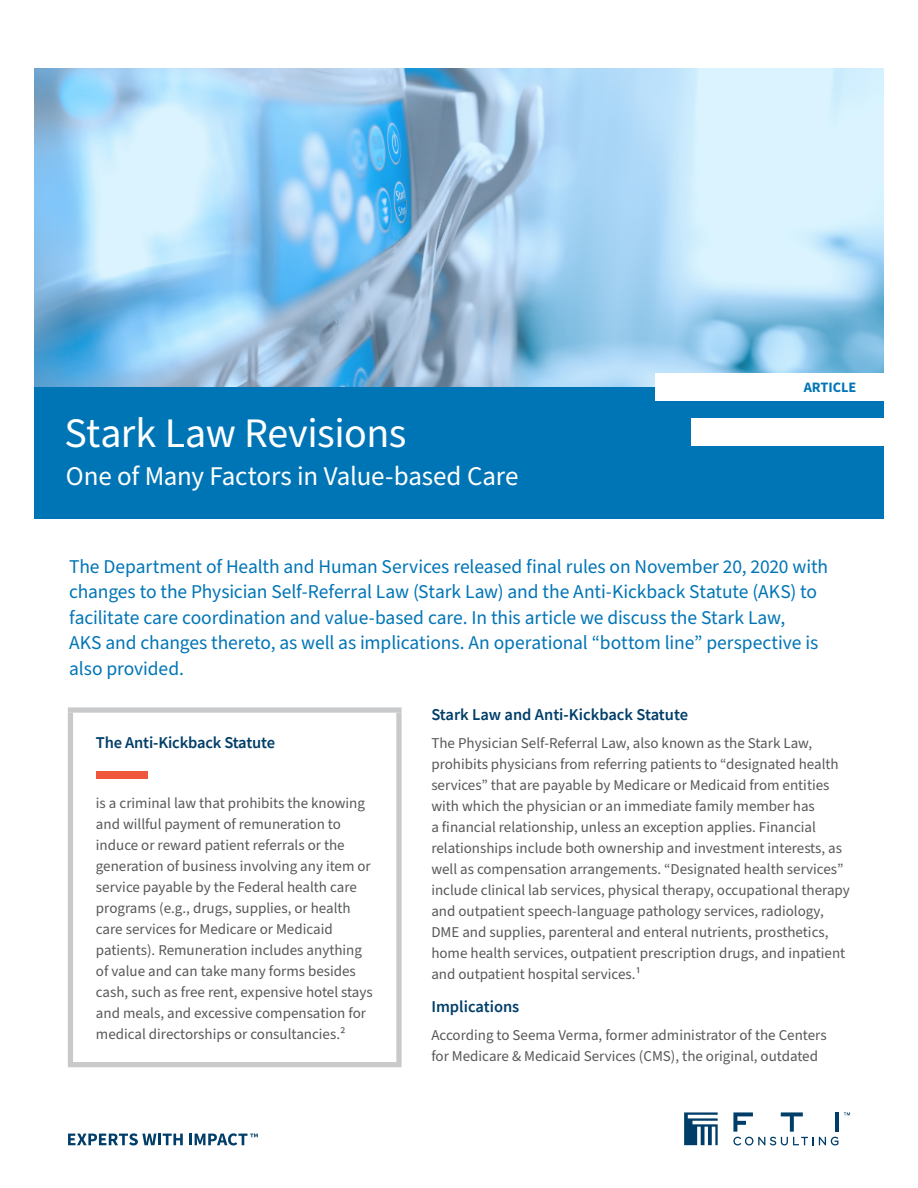
<style>
.page{position:relative;width:918px;height:1188px;background:#fff}
.page>*{position:absolute;margin:0;border:0;box-sizing:border-box;transform-origin:0 0}
.Headline{font:42px "Source Sans Pro";letter-spacing:-.01em;color:#fff}
.Subtitle{font:27px "Source Sans Pro";letter-spacing:-.01em;color:#fff}
.Intro{font:19.5px/25.5px "Source Sans Pro";letter-spacing:-.005em;color:#0075b6}
.Subhead{font:600 16.5px "Source Sans Pro";letter-spacing:-.01em;color:#003e69}
.Body_Copy{font:15px/21px "Source Sans Pro";color:#57585a}
.Info_Dash{font:15px/21px "Source Sans Pro";color:#57585a}
.Label{font:700 14.4px "Source Sans Pro";color:#0075b6}
</style>
<div class="page">
<svg style="left:68px;top:1133px;width:115px;height:12px"></svg>
<svg style="left:189px;top:1133px;width:69px;height:12px"></svg>
<svg style="left:684px;top:1112px;width:34px;height:33px"></svg>
<svg style="left:844px;top:1112px;width:6px;height:3px"></svg>
<hr style="left:835px;top:1112px;width:4px;height:20px;background:#003e69">
<svg style="left:733px;top:1112px;width:105px;height:33px"></svg>
<img style="left:34px;top:68px;width:850px;height:319px">
<div style="left:34px;top:387px;width:850px;height:132px;background:#0075b6"></div>
<div style="left:655px;top:373px;width:229px;height:28px;background:#fff"></div>
<div style="left:691px;top:419px;width:193px;height:27px;background:#fff"></div>
<div style="left:68px;top:707px;width:334px;height:6px;background:#c7c9ca"></div>
<div style="left:68px;top:713px;width:5px;height:349px;background:#c7c9ca"></div>
<div style="left:396px;top:713px;width:6px;height:349px;background:#c7c9ca"></div>
<div style="left:68px;top:1062px;width:334px;height:5px;background:#c7c9ca"></div>
<div style="left:96px;top:771px;width:51px;height:8px;background:#f0553e"></div>
<p class="Headline" style="left:65px;top:405px;width:343px">Stark Law Revisions</p>
<p class="Subtitle" style="left:66px;top:458px;width:454px">One of Many Factors in Value-based Care</p>
<p class="Label" style="left:804px;top:377px;width:54px">ARTICLE</p>
<p class="Intro" style="left:69px;top:554px;width:761px">The Department of Health and Human Services released final rules on November 20, 2020 with changes to the Physician Self-Referral Law (Stark Law) and the Anti-Kickback Statute (AKS) to facilitate care coordination and value-based care. In this article we discuss the Stark Law,<br>AKS and changes thereto, as well as implications. An operational “bottom line” perspective is also provided.</p>
<p class="Subhead" style="left:96px;top:732px;width:181px">The Anti-Kickback Statute</p>
<p class="Info_Dash" style="left:96px;top:793px;width:278px">is a criminal law that prohibits the knowing and willful payment of remuneration to induce or reward patient referrals or the generation of business involving any item or service payable by the Federal health care programs (e.g., drugs, supplies, or health care services for Medicare or Medicaid patients). Remuneration includes anything of value and can take many forms besides cash, such as free rent, expensive hotel stays and meals, and excessive compensation for medical directorships or consultancies.²</p>
<p class="Subhead" style="left:431px;top:703px;width:258px">Stark Law and Anti-Kickback Statute</p>
<p class="Body_Copy" style="left:431px;top:733px;width:420px">The Physician Self-Referral Law, also known as the Stark Law, prohibits physicians from referring patients to “designated health services” that are payable by Medicare or Medicaid from entities with which the physician or an immediate family member has<br>a financial relationship, unless an exception applies. Financial relationships include both ownership and investment interests, as well as compensation arrangements. “Designated health services” include clinical lab services, physical therapy, occupational therapy and outpatient speech-language pathology services, radiology, DME and supplies, parenteral and enteral nutrients, prosthetics, home health services, outpatient prescription drugs, and inpatient and outpatient hospital services.¹</p>
<p class="Subhead" style="left:431px;top:996px;width:90px">Implications</p>
<p class="Body_Copy" style="left:431px;top:1025px;width:397px">According to Seema Verma, former administrator of the Centers for Medicare &amp; Medicaid Services (CMS), the original, outdated</p>
</div>
